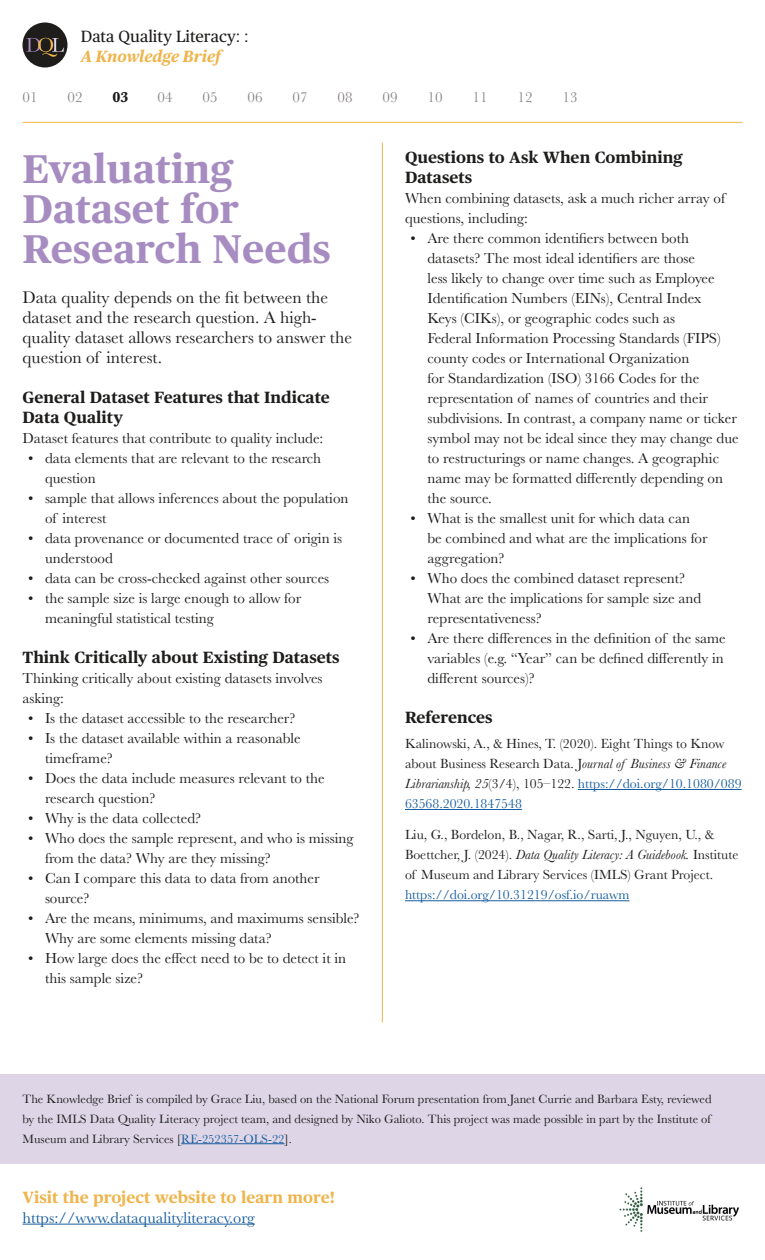
<style>
.page{position:relative;width:765px;height:1260px;background:#fff}
.page>*{position:absolute;margin:0;border:0;box-sizing:border-box;transform-origin:0 0}
.t1{font:700 40px/40px "Publico Text Trial";color:#a78cc1}
.t2{font:17.5px/20px "Baskerville";color:#1e1d1c}
.t3{font:700 16.25px/20px "Publico Text Trial";color:#1e1d1c}
.t4{font:16.25px "Baskerville";color:#175d9e}
.t5{font:700 16.25px "Publico Text Trial";color:#efb44b}
.t6{font:16.25px "Publico Text Trial";color:#1e1d1c}
.t7{font:italic 700 16.25px "Publico Text Trial";color:#efb44b}
.t8{font:15px/20px "Baskerville";color:#1e1d1c}
.t9{font:15px "Baskerville";color:#8b8685}
.t10{font:700 15px "Baskerville";color:#1e1d1c}
.t11{font:13.75px/20px "Baskerville";color:#1e1d1c}
.t12{font:12.5px/20px "Baskerville";color:#1e1d1c;text-align:justify}
.s1{font-style:italic}
.s2{color:#175d9e}
</style>
<div class="page">
<hr style="left:578px;top:789px;width:164px;height:1px;background:#175d9e">
<hr style="left:405px;top:809px;width:117px;height:1px;background:#175d9e">
<hr style="left:405px;top:900px;width:225px;height:1px;background:#175d9e">
<hr style="left:22px;top:122px;width:720px;height:1px;background:#efb44b">
<div style="left:22px;top:22px;width:46px;height:46px;background:#1e1d1c;border-radius:50%"></div>
<svg style="left:26px;top:38px;width:38px;height:19px"></svg>
<img style="left:619px;top:1187px;width:120px;height:45px">
<div style="left:0;top:1074px;width:765px;height:90px;background:#ded5e7"></div>
<hr style="left:181px;top:1143px;width:103px;height:1px;background:#175d9e">
<hr style="left:22px;top:1224px;width:233px;height:1px;background:#175d9e">
<hr style="left:382px;top:142px;width:1px;height:880px;background:#efb44b">
<p class="t6" style="left:81px;top:30px;width:173px">Data Quality Literacy::</p>
<p class="t7" style="left:81px;top:50px;width:142px">A Knowledge Brief</p>
<p class="t9" style="left:22px;top:88px;width:16px">01</p>
<p class="t9" style="left:68px;top:88px;width:16px">02</p>
<p class="t10" style="left:112px;top:87px;width:18px">03</p>
<p class="t9" style="left:158px;top:88px;width:16px">04</p>
<p class="t9" style="left:203px;top:88px;width:16px">05</p>
<p class="t9" style="left:248px;top:88px;width:16px">06</p>
<p class="t9" style="left:293px;top:88px;width:16px">07</p>
<p class="t9" style="left:338px;top:88px;width:16px">08</p>
<p class="t9" style="left:383px;top:88px;width:16px">09</p>
<p class="t9" style="left:428px;top:88px;width:16px">10</p>
<p class="t9" style="left:473px;top:88px;width:16px">11</p>
<p class="t9" style="left:518px;top:88px;width:16px">12</p>
<p class="t9" style="left:563px;top:88px;width:16px">13</p>
<p class="t1" style="left:22px;top:152px;width:310px">Evaluating<br>Dataset for<br>Research Needs</p>
<p class="t2" style="left:22px;top:287px;width:331px">Data quality depends on the fit between the dataset and the research question. A high&shy;quality dataset allows researchers to answer the question of interest.</p>
<p class="t3" style="left:22px;top:388px;width:309px">General Dataset Features that Indicate<br>Data Quality</p>
<p class="t8" style="left:22px;top:428px;width:302px">Dataset features that contribute to quality include:</p>
<p class="t8" style="left:45px;top:448px;width:278px;text-indent:-17px">• data elements that are relevant to the research question</p>
<p class="t8" style="left:45px;top:488px;width:305px;text-indent:-17px">• sample that allows inferences about the population of interest</p>
<p class="t8" style="left:45px;top:528px;width:299px;text-indent:-17px">• data provenance or documented trace of origin is understood</p>
<p class="t8" style="left:28px;top:568px;width:303px">• data can be cross-checked against other sources</p>
<p class="t8" style="left:45px;top:588px;width:258px;text-indent:-17px">• the sample size is large enough to allow for meaningful statistical testing</p>
<p class="t3" style="left:22px;top:648px;width:319px">Think Critically about Existing Datasets</p>
<p class="t8" style="left:22px;top:668px;width:302px">Thinking critically about existing datasets involves asking:</p>
<p class="t8" style="left:28px;top:708px;width:269px">• Is the dataset accessible to the researcher?</p>
<p class="t8" style="left:45px;top:728px;width:257px;text-indent:-17px">• Is the dataset available within a reasonable timeframe?</p>
<p class="t8" style="left:45px;top:768px;width:281px;text-indent:-17px">• Does the data include measures relevant to the research question?</p>
<p class="t8" style="left:28px;top:808px;width:175px">• Why is the data collected?</p>
<p class="t8" style="left:45px;top:828px;width:310px;text-indent:-17px">• Who does the sample represent, and who is missing from the data? Why are they missing?</p>
<p class="t8" style="left:45px;top:868px;width:276px;text-indent:-17px">• Can I compare this data to data from another source?</p>
<p class="t8" style="left:45px;top:908px;width:316px;text-indent:-17px">• Are the means, minimums, and maximums sensible?<br>Why are some elements missing data?</p>
<p class="t8" style="left:45px;top:948px;width:303px;text-indent:-17px">• How large does the effect need to be to detect it in this sample size?</p>
<p class="t3" style="left:405px;top:148px;width:279px">Questions to Ask When Combining<br>Datasets</p>
<p class="t8" style="left:405px;top:188px;width:322px">When combining datasets, ask a much richer array of questions, including:</p>
<p class="t8" style="left:428px;top:228px;width:313px;text-indent:-17px">• Are there common identifiers between both datasets? The most ideal identifiers are those<br>less likely to change over time such as Employee Identification Numbers (EINs), Central Index<br>Keys (CIKs), or geographic codes such as<br>Federal Information Processing Standards (FIPS) county codes or International Organization<br>for Standardization (ISO) 3166 Codes for the representation of names of countries and their subdivisions. In contrast, a company name or ticker symbol may not be ideal since they may change due to restructurings or name changes. A geographic name may be formatted differently depending on the source.</p>
<p class="t8" style="left:428px;top:508px;width:282px;text-indent:-17px">• What is the smallest unit for which data can be combined and what are the implications for aggregation?</p>
<p class="t8" style="left:428px;top:568px;width:275px;text-indent:-17px">• Who does the combined dataset represent?<br>What are the implications for sample size and representativeness?</p>
<p class="t8" style="left:428px;top:628px;width:300px;text-indent:-17px">• Are there differences in the definition of the same variables (e.g. “Year” can be defined differently in different sources)?</p>
<p class="t3" style="left:405px;top:708px;width:89px">References</p>
<p class="t11" style="left:405px;top:734px;width:338px">Kalinowski, A., &amp; Hines, T. (2020). Eight Things to Know about Business Research Data. J<span class="s1">ournal of Business &amp; Finance Librarianship, 25</span>(3/4), 105–122. <span class="s2">https://doi.org/10.1080/089<br>63568.2020.1847548</span></p>
<p class="t11" style="left:405px;top:825px;width:335px">Liu, G., Bordelon, B., Nagar, R., Sarti, J., Nguyen, U., &amp; Boettcher, J. (2024). <span class="s1">Data Quality Literacy: A Guidebook.</span> Institute of Museum and Library Services (IMLS) Grant Project. <span class="s2">https://doi.org/10.31219/osf.io/ruawm</span></p>
<p class="t12" style="left:22px;top:1089px;width:691px">The Knowledge Brief is compiled by Grace Liu, based on the National Forum presentation from Janet Currie and Barbara Esty, reviewed by the IMLS Data Quality Literacy project team, and designed by Niko Galioto. This project was made possible in part by the Institute of Museum and Library Services [<span class="s2">RE-252357-OLS-22</span>].</p>
<p class="t5" style="left:22px;top:1190px;width:314px">Visit the project website to learn more!</p>
<p class="t4" style="left:22px;top:1207px;width:234px">https://www.dataqualityliteracy.org</p>
</div>
